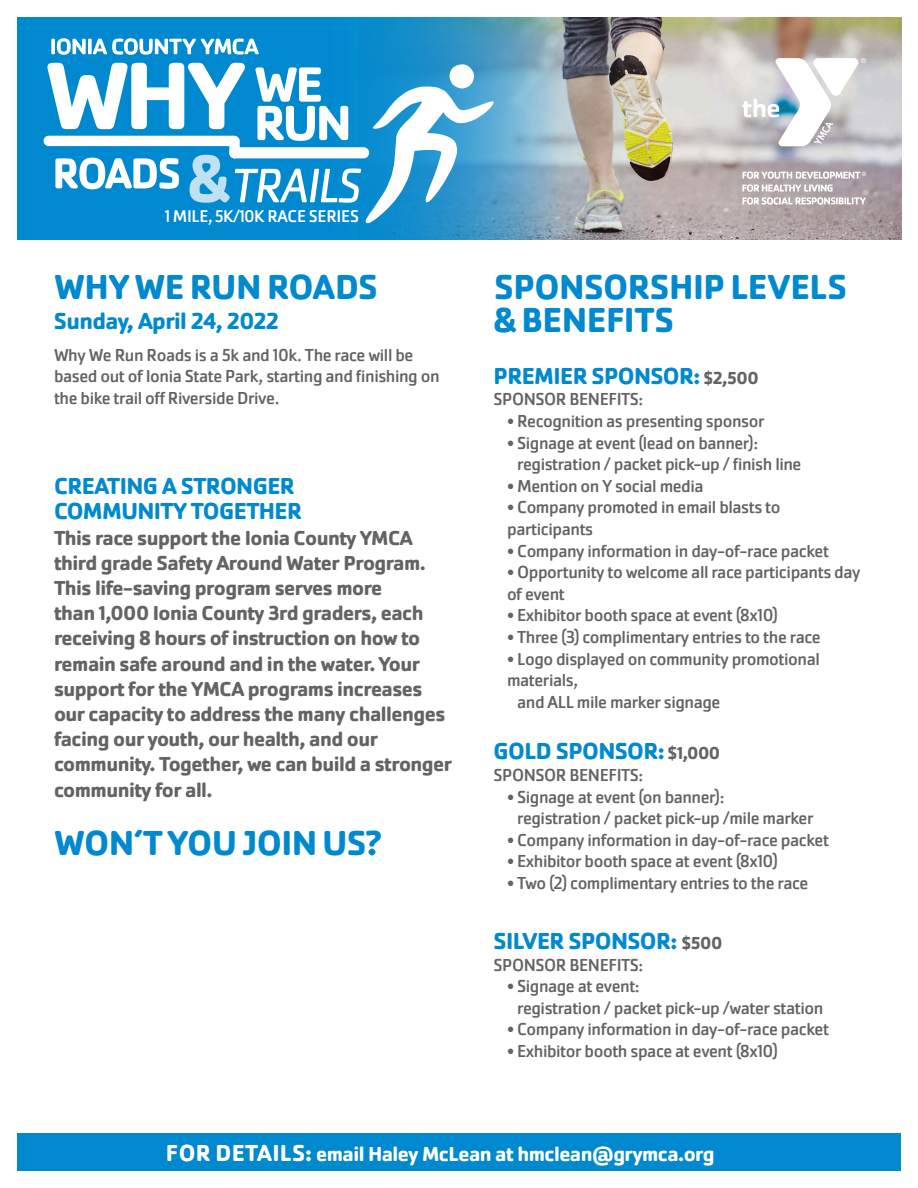
<style>
.page{position:relative;width:918px;height:1188px;background:#fff}
.page>*{position:absolute;margin:0;border:0;box-sizing:border-box;transform-origin:0 0}
.t1{font:700 36px/33px "Cachet Pro";letter-spacing:-.015em;color:#0089cf}
.t2{font:700 24px/25.5px "Cachet Pro";letter-spacing:-.025em;color:#0089cf}
.t3{font:700 21px/25.2px "Cachet Pro";letter-spacing:-.025em;color:#636366}
.t4{font:700 21px "Cachet Pro";letter-spacing:-.025em;color:#fff}
.t5{font:18px/21.6px "Cachet Pro";letter-spacing:-.025em;color:#636366}
.t6{font:17.7px "Cachet Pro";letter-spacing:-.015em;color:#fff}
.s1{font-size:18px;color:#636366}
.s2{font-size:24px}
</style>
<div class="page">
<div style="left:18px;top:1133px;width:883px;height:38px;background:#0089cf"></div>
<img style="left:651px;top:17px;width:250px;height:223px">
<img style="left:17px;top:17px;width:634px;height:223px">
<svg style="left:742px;top:58px;width:124px;height:88px"></svg>
<svg style="left:742px;top:171px;width:124px;height:34px"></svg>
<svg style="left:43px;top:136px;width:196px;height:10px"></svg>
<svg style="left:51px;top:38px;width:208px;height:17px"></svg>
<svg style="left:47px;top:63px;width:447px;height:160px"></svg>
<div style="left:229px;top:147px;width:140px;height:11px;background:#fff;border-radius:6px"></div>
<div style="left:229px;top:136px;width:11px;height:22px;background:#fff;border-radius:5px"></div>
<p class="t6" style="left:165px;top:208px;width:196px">1 MILE, 5K/10K RACE SERIES</p>
<h1 class="t1" style="left:55px;top:273px;width:325px">WHY WE RUN ROADS</h1>
<h2 class="t2" style="left:54px;top:310px;width:227px">Sunday, April 24, 2022</h2>
<p class="t5" style="left:54px;top:345px;width:387px">Why We Run Roads is a 5k and 10k. The race will be based out of Ionia State Park, starting and finishing on the bike trail off Riverside Drive.</p>
<h2 class="t2" style="left:54px;top:475px;width:250px">CREATING A STRONGER<br>COMMUNITY TOGETHER</h2>
<p class="t3" style="left:54px;top:526px;width:400px">This race support the Ionia County YMCA third grade Safety Around Water Program.<br>This life-saving program serves more<br>than 1,000 Ionia County 3rd graders, each receiving 8 hours of instruction on how to remain safe around and in the water. Your support for the YMCA programs increases our capacity to address the many challenges facing our youth, our health, and our community. Together, we can build a stronger community for all.</p>
<h1 class="t1" style="left:55px;top:829px;width:328px">WON’T YOU JOIN US?</h1>
<h1 class="t1" style="left:494px;top:273px;width:355px">SPONSORSHIP LEVELS &amp; BENEFITS</h1>
<h2 class="t2" style="left:494px;top:365px;width:267px">PREMIER SPONSOR: <span class="s1">$2,500</span></h2>
<p class="t5" style="left:494px;top:389px;width:151px">SPONSOR BENEFITS:</p>
<p class="t5" style="left:507px;top:411px;width:259px">• Recognition as presenting sponsor</p>
<p class="t5" style="left:517px;top:433px;width:286px;text-indent:-10px">• Signage at event (lead on banner): registration / packet pick-up / finish line</p>
<p class="t5" style="left:507px;top:476px;width:198px">• Mention on Y social media</p>
<p class="t5" style="left:507px;top:497px;width:275px">• Company promoted in email blasts to participants</p>
<p class="t5" style="left:507px;top:541px;width:324px">• Company information in day-of-race packet</p>
<p class="t5" style="left:507px;top:562px;width:355px">• Opportunity to welcome all race participants day of event</p>
<p class="t5" style="left:507px;top:605px;width:272px">• Exhibitor booth space at event (8x10)</p>
<p class="t5" style="left:507px;top:627px;width:315px">• Three (3) complimentary entries to the race</p>
<p class="t5" style="left:507px;top:649px;width:314px">• Logo displayed on community promotional</p>
<p class="t5" style="left:507px;top:670px;width:73px">materials,</p>
<p class="t5" style="left:517px;top:692px;width:205px">and ALL mile marker signage</p>
<h2 class="t2" style="left:494px;top:740px;width:228px">GOLD SPONSOR: <span class="s1">$1,000</span></h2>
<p class="t5" style="left:494px;top:765px;width:151px">SPONSOR BENEFITS:</p>
<p class="t5" style="left:517px;top:787px;width:298px;text-indent:-10px">• Signage at event (on banner):<br>registration / packet pick-up /mile marker</p>
<p class="t5" style="left:507px;top:830px;width:324px">• Company information in day-of-race packet</p>
<p class="t5" style="left:507px;top:851px;width:272px">• Exhibitor booth space at event (8x10)</p>
<p class="t5" style="left:507px;top:873px;width:303px">• Two (2) complimentary entries to the race</p>
<h2 class="t2" style="left:494px;top:930px;width:230px">SILVER SPONSOR: <span class="s1">$500</span></h2>
<p class="t5" style="left:494px;top:955px;width:151px">SPONSOR BENEFITS:</p>
<p class="t5" style="left:517px;top:976px;width:308px;text-indent:-10px">• Signage at event:<br>registration / packet pick-up /water station</p>
<p class="t5" style="left:507px;top:1019px;width:324px">• Company information in day-of-race packet</p>
<p class="t5" style="left:507px;top:1041px;width:272px">• Exhibitor booth space at event (8x10)</p>
<p class="t4" style="left:166px;top:1145px;width:550px"><span class="s2">FOR DETAILS:</span> email Haley McLean at hmclean@grymca.org</p>
</div>
